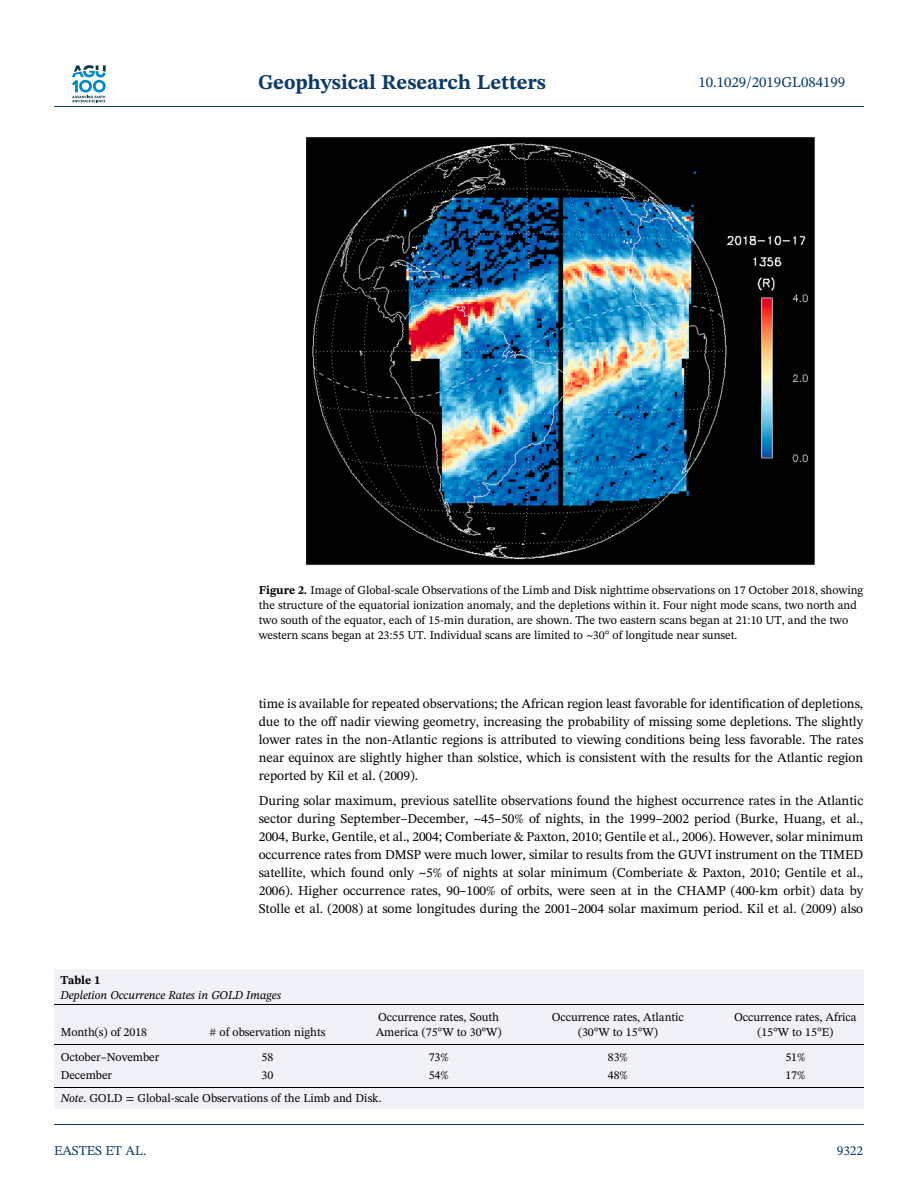
<style>
.page{position:relative;width:918px;height:1188px;background:#fff}
.page>*{position:absolute;margin:0;border:0;box-sizing:border-box;transform-origin:0 0}
.t1{font:21px "Adv O Tc 022 ae 45.B";color:#0a3a69}
.t2{font:15px "Adv OT569473 da";color:#0a3a69}
.t3{font:13.5px/18px "Adv OT569473 da";color:#000;text-align:justify}
.t4{font:13.5px "Adv OT569473 da";color:#0a3a69}
.t5{font:12px/15px "Adv OT569473 da";color:#000}
.t6{font:12px "Adv O Tf 2679 e 53.I";color:#000}
.t7{font:12px "Adv O Tc 022 ae 45.B";color:#000}
.s1{font-family:"Adv O Tc 022 ae 45.B"}
.s2{font-style:inherit}
.s3{font-family:"Adv OT569473 da+fb"}
.s4{font-family:"Adv O Tf 2679 e 53.I"}
</style>
<div class="page">
<img style="left:306px;top:137px;width:509px;height:428px">
<div style="left:54px;top:969px;width:809px;height:139px;background:#f1f2f7"></div>
<hr style="left:54px;top:1004px;width:809px;height:1px;background:#000">
<hr style="left:54px;top:1087px;width:809px;height:1px;background:#000">
<hr style="left:54px;top:1044px;width:809px;height:1px;background:#000">
<hr style="left:54px;top:106px;width:809px;height:1px;background:#0a3a69">
<svg style="left:72px;top:65px;width:34px;height:37px"></svg>
<hr style="left:54px;top:1124px;width:809px;height:1px;background:#0a3a69">
<h1 class="t1" style="left:258px;top:74px;width:290px">Geophysical Research Letters</h1>
<p class="t2" style="left:699px;top:77px;width:148px">10.1029/2019GL084199</p>
<p class="t5" style="left:259px;top:584px;width:606px"><span class="s1">Figure 2.</span> Image of Global<span class="s2">‐</span>scale Observations of the Limb and Disk nighttime observations on 17 October 2018, showing the structure of the equatorial ionization anomaly, and the depletions within it. Four night mode scans, two north and two south of the equator, each of 15<span class="s2">‐</span>min duration, are shown. The two eastern scans began at 21:10 UT, and the two western scans began at 23:55 UT. Individual scans are limited to ~30° of longitude near sunset.</p>
<p class="t3" style="left:259px;top:696px;width:606px">time is available for repeated observations; the African region least favorable for identi<span class="s3">fi</span>cation of depletions, due to the off nadir viewing geometry, increasing the probability of missing some depletions. The slightly lower rates in the non<span class="s2">‐</span>Atlantic regions is attributed to viewing conditions being less favorable. The rates near equinox are slightly higher than solstice, which is consistent with the results for the Atlantic region reported by Kil et al. (2009).</p>
<p class="t3" style="left:259px;top:792px;width:606px">During solar maximum, previous satellite observations found the highest occurrence rates in the Atlantic sector during September<span class="s2">–</span>December, ~45<span class="s2">–</span>50% of nights, in the 1999<span class="s2">–</span>2002 period (Burke, Huang, et al., 2004, Burke, Gentile, et al., 2004; Comberiate &amp; Paxton, 2010; Gentile et al., 2006). However, solar minimum occurrence rates from DMSP were much lower, similar to results from the GUVI instrument on the TIMED satellite, which found only ~5% of nights at solar minimum (Comberiate &amp; Paxton, 2010; Gentile et al., 2006). Higher occurrence rates, 90<span class="s2">–</span>100% of orbits, were seen at in the CHAMP (400<span class="s2">‐</span>km orbit) data by Stolle et al. (2008) at some longitudes during the 2001<span class="s2">–</span>2004 solar maximum period. Kil et al. (2009) also</p>
<p class="t7" style="left:60px;top:976px;width:41px">Table 1</p>
<p class="t6" style="left:60px;top:990px;width:222px">Depletion Occurrence Rates in GOLD Images</p>
<p class="t5" style="left:61px;top:1026px;width:88px">Month(s) of 2018</p>
<p class="t5" style="left:210px;top:1026px;width:117px"># of observation nights</p>
<p class="t5" style="left:376px;top:1011px;width:127px">Occurrence rates, South<br>America (75°W to 30°W)</p>
<p class="t5" style="left:552px;top:1011px;width:134px;text-align:center">Occurrence rates, Atlantic (30°W to 15°W)</p>
<p class="t5" style="left:734px;top:1011px;width:124px;text-align:center">Occurrence rates, Africa (15°W to 15°E)</p>
<p class="t5" style="left:61px;top:1051px;width:100px">October<span class="s2">–</span>November</p>
<p class="t5" style="left:262px;top:1051px;width:13px">58</p>
<p class="t5" style="left:429px;top:1051px;width:21px">73%</p>
<p class="t5" style="left:608px;top:1051px;width:21px">83%</p>
<p class="t5" style="left:785px;top:1051px;width:21px">51%</p>
<p class="t5" style="left:61px;top:1069px;width:53px">December</p>
<p class="t5" style="left:262px;top:1069px;width:13px">30</p>
<p class="t5" style="left:429px;top:1069px;width:21px">54%</p>
<p class="t5" style="left:608px;top:1069px;width:21px">48%</p>
<p class="t5" style="left:785px;top:1069px;width:21px">17%</p>
<p class="t5" style="left:61px;top:1092px;width:322px"><span class="s4">Note</span>. GOLD = Global<span class="s2">‐</span>scale Observations of the Limb and Disk.</p>
<p class="t4" style="left:54px;top:1145px;width:94px">EASTES ET AL.</p>
<p class="t4" style="left:837px;top:1145px;width:28px">9322</p>
</div>
